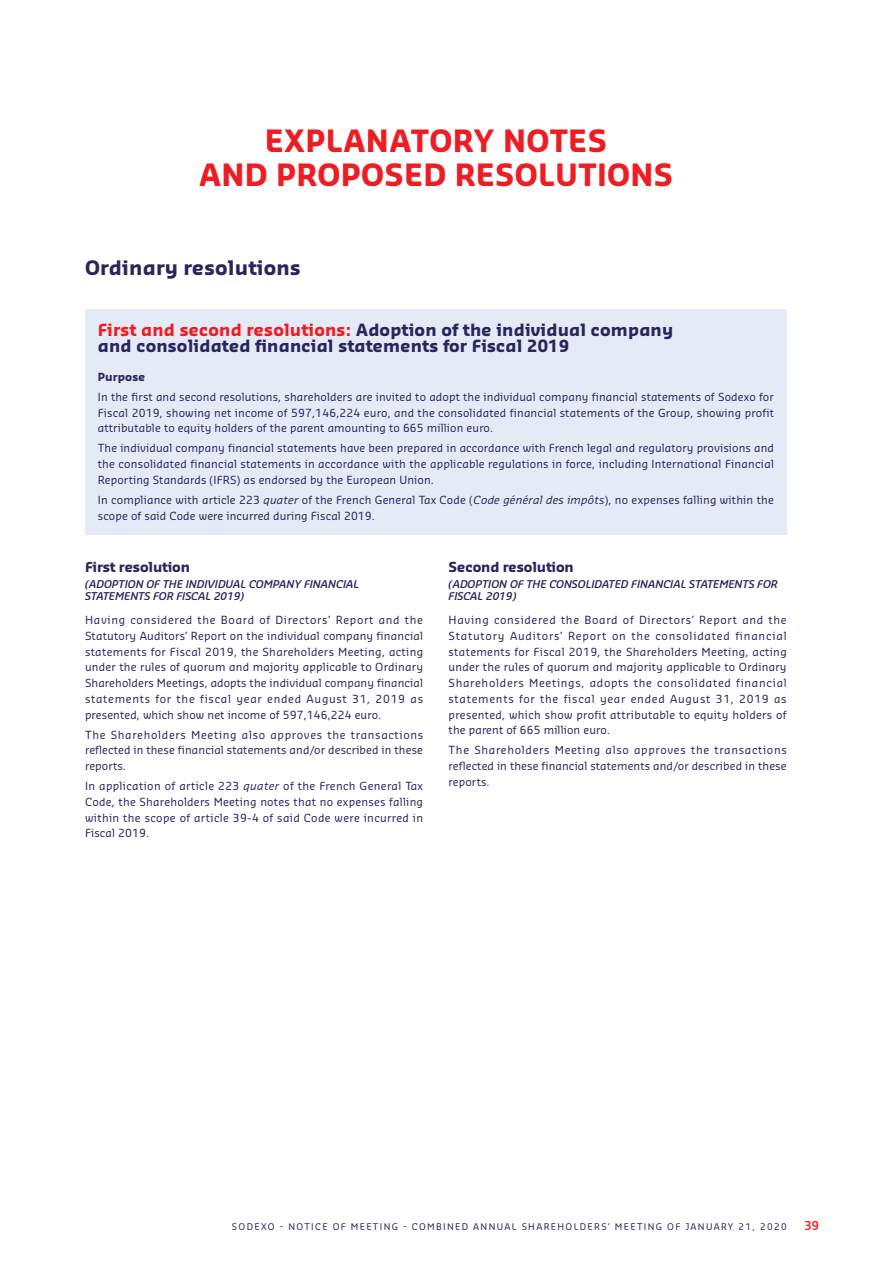
<style>
.page{position:relative;width:893px;height:1263px;background:#fff}
.page>*{position:absolute;margin:0;border:0;box-sizing:border-box;transform-origin:0 0}
.Titre_rouge{font:700 30px/34.5px "Sansa Pro";letter-spacing:.01em;color:#ee1d23;text-align:center}
.t1{font:700 19.5px "Sansa Pro";letter-spacing:.01em;color:#29265d}
.t2{font:700 16.5px/16.5px "Sansa Pro";letter-spacing:.01em;color:#29265d}
.t3{font:700 13.5px "Sansa Pro";letter-spacing:-.01em;color:#29265d}
.t4{font:600 12px "Sansa Pro";color:#ee1d23}
.t5{font:10.95px/15.8px "Sansa Pro";letter-spacing:.01em;color:#29265d;text-align:justify}
.t6{font:700 10.95px "Sansa Pro";letter-spacing:.01em;color:#29265d}
.t7{font:italic 600 10.5px/11.9px "Sansa Pro";color:#29265d}
.t8{font:9px "Sansa Pro";letter-spacing:.15em;color:#29265d}
.s1{color:#ee1d23}
.s2{font-style:italic}
</style>
<div class="page">
<div style="left:85px;top:310px;width:702px;height:225px;background:#e4ebf6"></div>
<p class="Titre_rouge" style="left:199px;top:123px;width:476px">EXPLANATORY NOTES<br>AND PROPOSED RESOLUTIONS</p>
<p class="t1" style="left:85px;top:254px;width:217px">Ordinary resolutions</p>
<p class="t2" style="left:98px;top:321px;width:577px"><span class="s1">First and second resolutions:</span> Adoption of the individual company and consolidated financial statements for Fiscal 2019</p>
<p class="t6" style="left:98px;top:369px;width:49px">Purpose</p>
<p class="t5" style="left:98px;top:389px;width:678px">In the first and second resolutions, shareholders are invited to adopt the individual company financial statements of Sodexo for Fiscal 2019, showing net income of 597,146,224 euro, and the consolidated financial statements of the Group, showing profit attributable to equity holders of the parent amounting to 665 million euro.</p>
<p class="t5" style="left:98px;top:440px;width:678px">The individual company financial statements have been prepared in accordance with French legal and regulatory provisions and the consolidated financial statements in accordance with the applicable regulations in force, including International Financial Reporting Standards (IFRS) as endorsed by the European Union.</p>
<p class="t5" style="left:98px;top:492px;width:678px">In compliance with article 223 <span class="s2">quater</span> of the French General Tax Code (<span class="s2">Code général des impôts</span>), no expenses falling within the scope of said Code were incurred during Fiscal 2019.</p>
<p class="t3" style="left:85px;top:558px;width:107px">First resolution</p>
<p class="t7" style="left:85px;top:578px;width:276px">(ADOPTION OF THE INDIVIDUAL COMPANY FINANCIAL<br>STATEMENTS FOR FISCAL 2019)</p>
<p class="t5" style="left:85px;top:612px;width:340px">Having considered the Board of Directors’ Report and the Statutory Auditors’ Report on the individual company financial statements for Fiscal 2019, the Shareholders Meeting, acting under the rules of quorum and majority applicable to Ordinary Shareholders Meetings, adopts the individual company financial statements for the fiscal year ended August 31, 2019 as presented, which show net income of 597,146,224 euro.</p>
<p class="t5" style="left:85px;top:726px;width:340px">The Shareholders Meeting also approves the transactions reflected in these financial statements and/or described in these reports.</p>
<p class="t5" style="left:85px;top:778px;width:340px">In application of article 223 <span class="s2">quater</span> of the French General Tax Code, the Shareholders Meeting notes that no expenses falling within the scope of article 39-4 of said Code were incurred in Fiscal 2019.</p>
<p class="t3" style="left:449px;top:558px;width:127px">Second resolution</p>
<p class="t7" style="left:449px;top:578px;width:331px">(ADOPTION OF THE CONSOLIDATED FINANCIAL STATEMENTS FOR<br>FISCAL 2019)</p>
<p class="t5" style="left:449px;top:612px;width:340px">Having considered the Board of Directors’ Report and the Statutory Auditors’ Report on the consolidated financial statements for Fiscal 2019, the Shareholders Meeting, acting under the rules of quorum and majority applicable to Ordinary Shareholders Meetings, adopts the consolidated financial statements for the fiscal year ended August 31, 2019 as presented, which show profit attributable to equity holders of the parent of 665 million euro.</p>
<p class="t5" style="left:449px;top:742px;width:340px">The Shareholders Meeting also approves the transactions reflected in these financial statements and/or described in these reports.</p>
<p class="t8" style="left:232px;top:1221px;width:556px">SODEXO - NOTICE OF MEETING - COMBINED ANNUAL SHAREHOLDERS’ MEETING OF JANUARY 21, 2020</p>
<p class="t4" style="left:804px;top:1218px;width:16px">39</p>
</div>
